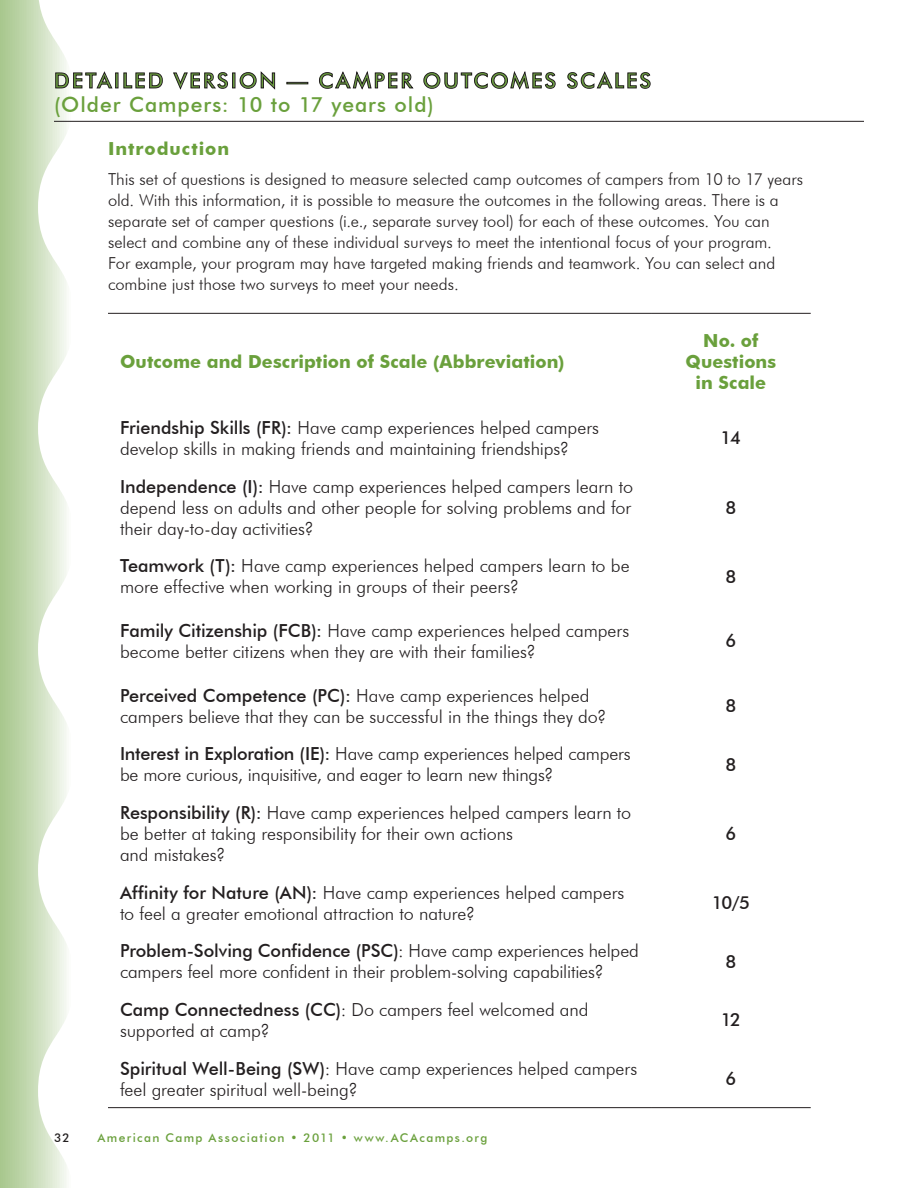
<style>
.page{position:relative;width:918px;height:1188px;background:#fff}
.page>*{position:absolute;margin:0;border:0;box-sizing:border-box;transform-origin:0 0}
.subhead_2{font:500 21px "Futura BT";letter-spacing:.11em;color:#6aa03c}
.subhead_2_u_lc{font:500 21px "Futura BT";letter-spacing:.045em;color:#6aa03c}
.table_text_2{font:300 18px/21px "Futura BT";letter-spacing:-.005em;color:#231f20}
.table_text_2_bold{font:700 18px/21px "Futura BT";letter-spacing:.005em;color:#6aa03c;text-align:center}
.table_text_2-2{font:500 18px "Futura BT";color:#231f20}
.subhead_3{font:700 18px "Futura BT";letter-spacing:.055em;color:#6aa03c}
.text_1{font:300 16.5px/21px "Futura BT";color:#231f20}
.t1{font:500 12px "Futura BT";letter-spacing:.115em;color:#6aa03c}
.t2{font:500 12px "Futura BT";color:#231f20}
.s1{font-weight:500}
</style>
<div class="page">
<svg style="left:0;top:0;width:72px;height:1188px"></svg>
<hr style="left:54px;top:121px;width:810px;height:1px;background:#231f20">
<svg style="left:55px;top:71px;width:57px;height:17px"></svg>
<div style="left:115px;top:73px;width:3px;height:15px;border:1px solid #231f20"></div>
<svg style="left:124px;top:73px;width:39px;height:15px"></svg>
<svg style="left:173px;top:72px;width:55px;height:17px"></svg>
<div style="left:232px;top:73px;width:3px;height:15px;border:1px solid #231f20"></div>
<svg style="left:240px;top:71px;width:35px;height:18px"></svg>
<div style="left:287px;top:82px;width:21px;height:2px;border:1px solid #231f20"></div>
<svg style="left:319px;top:71px;width:94px;height:18px"></svg>
<svg style="left:424px;top:71px;width:132px;height:18px"></svg>
<svg style="left:567px;top:71px;width:84px;height:18px"></svg>
<hr style="left:108px;top:313px;width:543px;height:1px;background:#231f20">
<hr style="left:651px;top:313px;width:160px;height:1px;background:#231f20">
<hr style="left:108px;top:1107px;width:543px;height:1px;background:#231f20">
<hr style="left:651px;top:1107px;width:160px;height:1px;background:#231f20">
<p class="subhead_2" style="left:54px;top:68px;width:599px">DETAILED VERSION — CAMPER OUTCOMES SCALES</p>
<p class="subhead_2_u_lc" style="left:54px;top:92px;width:381px">(Older Campers: 10 to 17 years old)</p>
<p class="subhead_3" style="left:108px;top:138px;width:123px">Introduction</p>
<p class="text_1" style="left:108px;top:169px;width:697px">This set of questions is designed to measure selected camp outcomes of campers from 10 to 17 years old. With this information, it is possible to measure the outcomes in the following areas. There is a separate set of camper questions (i.e., separate survey tool) for each of these outcomes. You can select and combine any of these individual surveys to meet the intentional focus of your program.<br>For example, your program may have targeted making friends and teamwork. You can select and combine just those two surveys to meet your needs.</p>
<p class="table_text_2_bold" style="left:120px;top:351px;width:446px">Outcome and Description of Scale (Abbreviation)</p>
<p class="table_text_2_bold" style="left:685px;top:330px;width:92px">No. of<br>Questions in Scale</p>
<p class="table_text_2" style="left:120px;top:417px;width:481px"><span class="s1">Friendship Skills (FR):</span> Have camp experiences helped campers develop skills in making friends and maintaining friendships?</p>
<p class="table_text_2-2" style="left:721px;top:427px;width:22px">14</p>
<p class="table_text_2" style="left:120px;top:476px;width:515px;text-align:justify"><span class="s1">Independence (I):</span> Have camp experiences helped campers learn to depend less on adults and other people for solving problems and for their day-to-day activities?</p>
<p class="table_text_2-2" style="left:725px;top:496px;width:12px">8</p>
<p class="table_text_2" style="left:120px;top:555px;width:511px"><span class="s1">Teamwork (T):</span> Have camp experiences helped campers learn to be more effective when working in groups of their peers?</p>
<p class="table_text_2-2" style="left:725px;top:565px;width:12px">8</p>
<p class="table_text_2" style="left:120px;top:620px;width:511px"><span class="s1">Family Citizenship (FCB):</span> Have camp experiences helped campers become better citizens when they are with their families?</p>
<p class="table_text_2-2" style="left:725px;top:630px;width:12px">6</p>
<p class="table_text_2" style="left:120px;top:685px;width:488px"><span class="s1">Perceived Competence (PC):</span> Have camp experiences helped campers believe that they can be successful in the things they do?</p>
<p class="table_text_2-2" style="left:725px;top:695px;width:12px">8</p>
<p class="table_text_2" style="left:120px;top:743px;width:512px"><span class="s1">Interest in Exploration (IE):</span> Have camp experiences helped campers be more curious, inquisitive, and eager to learn new things?</p>
<p class="table_text_2-2" style="left:725px;top:753px;width:12px">8</p>
<p class="table_text_2" style="left:120px;top:802px;width:513px"><span class="s1">Responsibility (R):</span> Have camp experiences helped campers learn to be better at taking responsibility for their own actions<br>and mistakes?</p>
<p class="table_text_2-2" style="left:725px;top:823px;width:12px">6</p>
<p class="table_text_2" style="left:120px;top:882px;width:506px"><span class="s1">Affinity for Nature (AN):</span> Have camp experiences helped campers to feel a greater emotional attraction to nature?</p>
<p class="table_text_2-2" style="left:712px;top:892px;width:40px">10/5</p>
<p class="table_text_2" style="left:120px;top:940px;width:521px"><span class="s1">Problem-Solving Confidence (PSC)</span>: Have camp experiences helped campers feel more confident in their problem-solving capabilities?</p>
<p class="table_text_2-2" style="left:725px;top:950px;width:12px">8</p>
<p class="table_text_2" style="left:120px;top:999px;width:470px"><span class="s1">Camp Connectedness (CC)</span>: Do campers feel welcomed and supported at camp?</p>
<p class="table_text_2-2" style="left:721px;top:1009px;width:22px">12</p>
<p class="table_text_2" style="left:120px;top:1058px;width:519px"><span class="s1">Spiritual Well-Being (SW)</span>: Have camp experiences helped campers feel greater spiritual well-being?</p>
<p class="table_text_2-2" style="left:725px;top:1068px;width:12px">6</p>
<p class="t2" style="left:54px;top:1131px;width:17px">32</p>
<p class="t1" style="left:97px;top:1131px;width:392px">American Camp Association • 2011 • www.ACAcamps.org</p>
</div>
